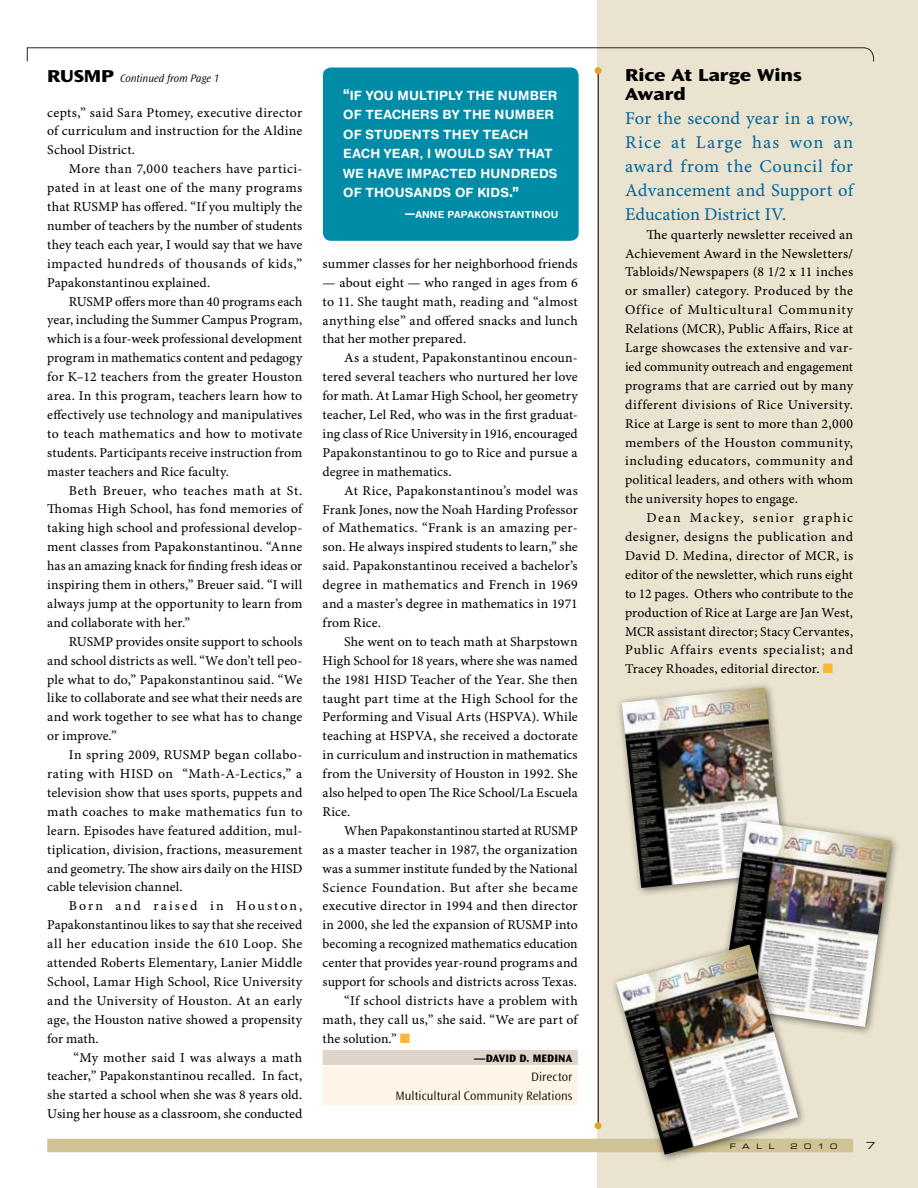
<style>
.page{position:relative;width:918px;height:1188px;background:#fff}
.page>*{position:absolute;margin:0;border:0;box-sizing:border-box;transform-origin:0 0}
.t1{font:18px/24px "Minion Pro Capt";letter-spacing:.01em;color:#00679d;text-align:justify}
.t2{font:800 expanded 18px/18.9px "Ocean Sans Std";color:#000}
.t3{font:13.5px/18.9px "Minion Pro Capt";letter-spacing:.01em;color:#000;text-align:justify}
.t4{font:13.5px "Minion Pro Capt";letter-spacing:.03em;color:#000}
.t5{font:700 12.75px/19.5px "Helvetica Rounded LT Std";letter-spacing:.015em;color:#fff}
.t6{font:300 12.75px/19px "Ocean Sans Std";color:#000;text-align:right}
.t7{font:italic 300 11.25px "Ocean Sans Std";color:#000}
.t8{font:800 11.25px "Ocean Sans Std";letter-spacing:.005em;color:#000}
.t9{font:700 9.75px "Helvetica Rounded LT Std";letter-spacing:.025em;color:#fff}
.t10{font:9.75px "Eurostile LT Std Ex 2";color:#000}
.t11{font:7.5px "Eurostile LT Std Ex 2";letter-spacing:.84em;color:#000}
.s1{font-weight:800;font-style:normal;font-stretch:expanded;font-size:18px}
.s2{color:#fbb639}
.s3{font-family:"Helvetica Neue LT Std";font-weight:900;font-stretch:condensed}
</style>
<div class="page">
<div style="left:598px;top:0;width:320px;height:1188px;background:#e9e3cf"></div>
<hr style="left:598px;top:70px;width:1px;height:1056px;background:#000">
<div style="left:595px;top:67px;width:7px;height:7px;background:#e0a626;border-radius:50%"></div>
<div style="left:595px;top:1122px;width:7px;height:7px;background:#e0a626;border-radius:50%"></div>
<svg style="left:27px;top:47px;width:848px;height:15px"></svg>
<div style="left:47px;top:1139px;width:806px;height:13px;background:#d0c395"></div>
<div style="left:323px;top:1050px;width:255px;height:15px;background:#e0d3c8"></div>
<div style="left:323px;top:1067px;width:255px;height:19px;background:#fff5e6"></div>
<div style="left:323px;top:1086px;width:255px;height:19px;background:#fff5e6"></div>
<div style="left:615px;top:681px;width:179px;height:217px;background:#000;opacity:.55"></div>
<img style="left:622px;top:688px;width:162px;height:200px">
<div style="left:714px;top:814px;width:187px;height:223px;background:#000;opacity:.55"></div>
<img style="left:721px;top:821px;width:170px;height:206px">
<div style="left:610px;top:938px;width:198px;height:226px;background:#000;opacity:.55"></div>
<img style="left:616px;top:945px;width:182px;height:210px">
<div style="left:323px;top:67px;width:256px;height:174px;background:#008ba6;border-radius:8px"></div>
<p class="t7" style="left:47px;top:72px;width:174px"><span class="s1">RUSMP</span> Continued from Page 1</p>
<h1 class="t2" style="left:625px;top:66px;width:178px">Rice At Large Wins<br>Award</h1>
<h1 class="t1" style="left:625px;top:107px;width:230px">For the second year in a row, Rice at Large has won an award from the Council for Advancement and Support of Education District IV.</h1>
<p class="t3" style="left:625px;top:226px;width:230px;text-indent:22px">The quarterly newsletter received an Achievement Award in the Newsletters/ Tabloids/Newspapers (8 1/2 x 11 inches or smaller) category. Produced by the Office of Multicultural Community Relations (MCR), Public Affairs, Rice at Large showcases the extensive and var&shy;ied community outreach and engagement programs that are carried out by many different divisions of Rice University.<br>Rice at Large is sent to more than 2,000 members of the Houston community, including educators, community and political leaders, and others with whom the university hopes to engage.</p>
<p class="t3" style="left:625px;top:509px;width:230px;text-indent:22px">Dean Mackey, senior graphic designer, designs the publication and David D. Medina, director of MCR, is editor of the newsletter, which runs eight to 12 pages. Others who contribute to the production of Rice at Large are Jan West, MCR assistant director; Stacy Cervantes, Public Affairs events specialist; and Tracey Rhoades, editorial director. <span class="s2">■</span></p>
<p class="t5" style="left:343px;top:85px;width:216px"><span class="s3">“</span>IF YOU MULTIPLY THE NUMBER<br>OF TEACHERS BY THE NUMBER<br>OF STUDENTS THEY TEACH<br>EACH YEAR, I WOULD SAY THAT<br>WE HAVE IMPACTED HUNDREDS<br>OF THOUSANDS OF KIDS<span class="s3">.”</span></p>
<p class="t9" style="left:405px;top:209px;width:155px"><span class="s3">—</span>ANNE PAPAKONSTANTINOU</p>
<p class="t3" style="left:47px;top:103px;width:257px">cepts,” said Sara Ptomey, executive director of curriculum and instruction for the Aldine School District.</p>
<p class="t3" style="left:47px;top:160px;width:257px;text-indent:22px">More than 7,000 teachers have partici&shy;pated in at least one of the many programs that RUSMP has offered. “If you multiply the number of teachers by the number of students they teach each year, I would say that we have impacted hundreds of thousands of kids,” Papakonstantinou explained.</p>
<p class="t3" style="left:47px;top:292px;width:257px;text-indent:22px">RUSMP offers more than 40 programs each year, including the Summer Campus Program, which is a four-week professional development program in mathematics content and pedagogy for K–12 teachers from the greater Houston area. In this program, teachers learn how to effectively use technology and manipulatives to teach mathematics and how to motivate students. Participants receive instruction from master teachers and Rice faculty.</p>
<p class="t3" style="left:47px;top:481px;width:257px;text-indent:22px">Beth Breuer, who teaches math at St.<br>Thomas High School, has fond memories of taking high school and professional develop&shy;ment classes from Papakonstantinou. “Anne has an amazing knack for finding fresh ideas or inspiring them in others,” Breuer said. “I will always jump at the opportunity to learn from and collaborate with her.”</p>
<p class="t3" style="left:47px;top:633px;width:257px;text-indent:22px">RUSMP provides onsite support to schools and school districts as well. “We don’t tell peo&shy;ple what to do,” Papakonstantinou said. “We like to collaborate and see what their needs are and work together to see what has to change or improve.”</p>
<p class="t3" style="left:47px;top:746px;width:257px;text-indent:22px">In spring 2009, RUSMP began collabo&shy;rating with HISD on “Math-A-Lectics,” a television show that uses sports, puppets and math coaches to make mathematics fun to learn. Episodes have featured addition, mul&shy;tiplication, division, fractions, measurement and geometry. The show airs daily on the HISD cable television channel.</p>
<p class="t3" style="left:47px;top:897px;width:257px;text-indent:22px">Born and raised in Houston, Papakonstantinou likes to say that she received all her education inside the 610 Loop. She attended Roberts Elementary, Lanier Middle School, Lamar High School, Rice University and the University of Houston. At an early age, the Houston native showed a propensity for math.</p>
<p class="t3" style="left:47px;top:1048px;width:257px;text-indent:26px">“My mother said I was always a math teacher,” Papakonstantinou recalled. In fact, she started a school when she was 8 years old.<br>Using her house as a classroom, she conducted</p>
<p class="t3" style="left:323px;top:255px;width:257px">summer classes for her neighborhood friends</p>
<p class="t3" style="left:323px;top:274px;width:257px">— about eight — who ranged in ages from 6 to 11. She taught math, reading and “almost anything else” and offered snacks and lunch that her mother prepared.</p>
<p class="t3" style="left:323px;top:349px;width:257px;text-indent:22px">As a student, Papakonstantinou encoun&shy;tered several teachers who nurtured her love for math. At Lamar High School, her geometry teacher, Lel Red, who was in the first graduat&shy;ing class of Rice University in 1916, encouraged Papakonstantinou to go to Rice and pursue a degree in mathematics.</p>
<p class="t3" style="left:323px;top:482px;width:257px;text-indent:22px">At Rice, Papakonstantinou’s model was Frank Jones, now the Noah Harding Professor of Mathematics. “Frank is an amazing per&shy;son. He always inspired students to learn,” she said. Papakonstantinou received a bachelor’s degree in mathematics and French in 1969 and a master’s degree in mathematics in 1971 from Rice.</p>
<p class="t3" style="left:323px;top:633px;width:257px;text-indent:22px">She went on to teach math at Sharpstown High School for 18 years, where she was named the 1981 HISD Teacher of the Year. She then taught part time at the High School for the Performing and Visual Arts (HSPVA). While teaching at HSPVA, she received a doctorate in curriculum and instruction in mathematics from the University of Houston in 1992. She also helped to open The Rice School/La Escuela Rice.</p>
<p class="t3" style="left:344px;top:822px;width:235px">When Papakonstantinou started at RUSMP</p>
<p class="t3" style="left:323px;top:841px;width:257px">as a master teacher in 1987, the organization</p>
<p class="t3" style="left:323px;top:860px;width:257px">was a summer institute funded by the National</p>
<p class="t4" style="left:323px;top:879px;width:257px">Science Foundation. But after she became</p>
<p class="t3" style="left:323px;top:897px;width:257px">executive director in 1994 and then director</p>
<p class="t3" style="left:323px;top:916px;width:257px">in 2000, she led the expansion of RUSMP into</p>
<p class="t3" style="left:323px;top:935px;width:257px">becoming a recognized mathematics education</p>
<p class="t3" style="left:323px;top:954px;width:257px">center that provides year-round programs and</p>
<p class="t3" style="left:323px;top:973px;width:256px">support for schools and districts across Texas.</p>
<p class="t3" style="left:344px;top:992px;width:235px">“If school districts have a problem with</p>
<p class="t3" style="left:323px;top:1011px;width:257px">math, they call us,” she said. “We are part of</p>
<p class="t3" style="left:323px;top:1030px;width:89px">the solution.” <span class="s2">■</span></p>
<p class="t8" style="left:474px;top:1052px;width:100px">—DAVID D. MEDINA</p>
<p class="t6" style="left:396px;top:1067px;width:178px">Director<br>Multicultural Community Relations</p>
<p class="t11" style="left:730px;top:1141px;width:46px">fall</p>
<p class="t11" style="left:790px;top:1141px;width:49px">2010</p>
<p class="t10" style="left:866px;top:1139px;width:11px">7</p>
</div>
